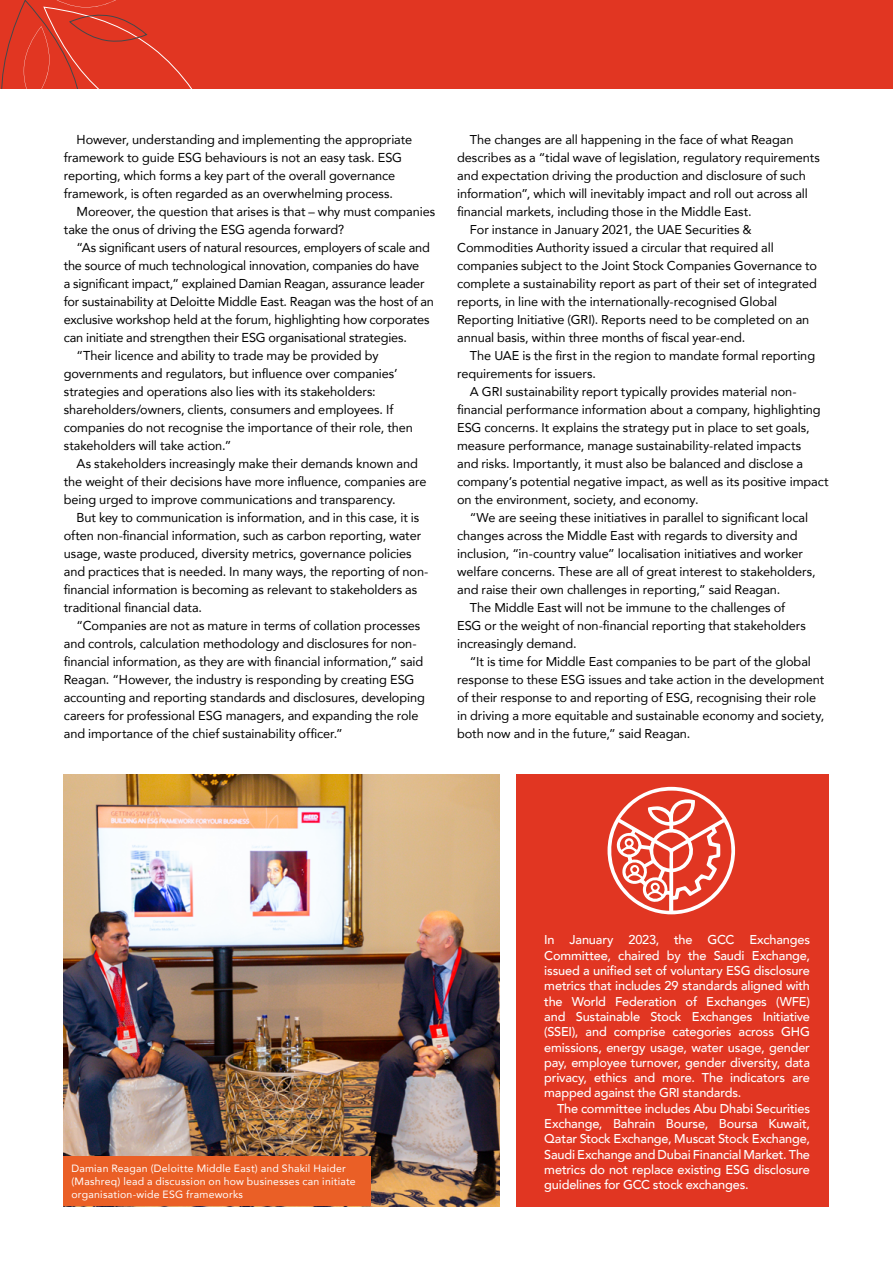
<style>
.page{position:relative;width:893px;height:1263px;background:#fff}
.page>*{position:absolute;margin:0;border:0;box-sizing:border-box;transform-origin:0 0}
.t1{font:12.9px/18px "Avenir";letter-spacing:-.005em;color:#000}
.t2{font:12.75px "Avenir";letter-spacing:-.005em;color:#000}
.t3{font:500 12.75px/15.3px "Avenir";letter-spacing:-.015em;color:#fff;text-align:justify}
.t4{font:10.5px/12.6px "Avenir";letter-spacing:.02em;color:#fff}
</style>
<div class="page">
<div style="left:0;top:0;width:893px;height:88px;background:#e13622"></div>
<svg style="left:1px;top:0;width:191px;height:88px"></svg>
<div style="left:517px;top:774px;width:312px;height:432px;background:#e13622"></div>
<svg style="left:607px;top:787px;width:128px;height:127px"></svg>
<img style="left:64px;top:774px;width:436px;height:432px">
<div style="left:63px;top:1156px;width:308px;height:50px;background:#ea5f26"></div>
<p class="t1" style="left:64px;top:130px;width:350px;text-indent:13px">However, understanding and implementing the appropriate framework to guide ESG behaviours is not an easy task. ESG reporting, which forms a key part of the overall governance framework, is often regarded as an overwhelming process.</p>
<p class="t1" style="left:64px;top:202px;width:373px;text-indent:13px">Moreover, the question that arises is that – why must companies take the onus of driving the ESG agenda forward?</p>
<p class="t1" style="left:77px;top:238px;width:355px">“As significant users of natural resources, employers of scale and</p>
<p class="t1" style="left:64px;top:256px;width:357px">the source of much technological innovation, companies do have</p>
<p class="t1" style="left:64px;top:274px;width:362px">a significant impact,” explained Damian Reagan, assurance leader</p>
<p class="t1" style="left:64px;top:292px;width:372px">for sustainability at Deloitte Middle East. Reagan was the host of an</p>
<p class="t1" style="left:64px;top:310px;width:367px">exclusive workshop held at the forum, highlighting how corporates</p>
<p class="t1" style="left:64px;top:328px;width:345px">can initiate and strengthen their ESG organisational strategies.</p>
<p class="t1" style="left:77px;top:346px;width:303px">“Their licence and ability to trade may be provided by</p>
<p class="t1" style="left:64px;top:364px;width:335px">governments and regulators, but influence over companies’</p>
<p class="t1" style="left:64px;top:382px;width:313px">strategies and operations also lies with its stakeholders:</p>
<p class="t1" style="left:64px;top:400px;width:331px">shareholders/owners, clients, consumers and employees. If</p>
<p class="t1" style="left:64px;top:418px;width:351px">companies do not recognise the importance of their role, then</p>
<p class="t1" style="left:64px;top:436px;width:169px">stakeholders will take action.”</p>
<p class="t1" style="left:77px;top:454px;width:343px">As stakeholders increasingly make their demands known and</p>
<p class="t1" style="left:64px;top:472px;width:364px">the weight of their decisions have more influence, companies are</p>
<p class="t1" style="left:64px;top:490px;width:334px">being urged to improve communications and transparency.</p>
<p class="t1" style="left:77px;top:508px;width:344px">But key to communication is information, and in this case, it is</p>
<p class="t1" style="left:64px;top:526px;width:359px">often non-financial information, such as carbon reporting, water</p>
<p class="t1" style="left:64px;top:544px;width:349px">usage, waste produced, diversity metrics, governance policies</p>
<p class="t1" style="left:64px;top:562px;width:366px">and practices that is needed. In many ways, the reporting of non-</p>
<p class="t1" style="left:64px;top:580px;width:355px">financial information is becoming as relevant to stakeholders as</p>
<p class="t1" style="left:64px;top:598px;width:140px">traditional financial data.</p>
<p class="t1" style="left:77px;top:616px;width:345px">“Companies are not as mature in terms of collation processes</p>
<p class="t1" style="left:64px;top:634px;width:354px">and controls, calculation methodology and disclosures for non-</p>
<p class="t1" style="left:64px;top:652px;width:361px">financial information, as they are with financial information,” said</p>
<p class="t1" style="left:64px;top:670px;width:352px">Reagan. “However, the industry is responding by creating ESG</p>
<p class="t1" style="left:64px;top:688px;width:363px">accounting and reporting standards and disclosures, developing</p>
<p class="t1" style="left:64px;top:706px;width:356px">careers for professional ESG managers, and expanding the role</p>
<p class="t2" style="left:64px;top:723px;width:281px">and importance of the chief sustainability officer.”</p>
<p class="t2" style="left:470px;top:129px;width:325px">The changes are all happening in the face of what Reagan</p>
<p class="t2" style="left:457px;top:147px;width:364px">describes as a “tidal wave of legislation, regulatory requirements</p>
<p class="t2" style="left:457px;top:165px;width:350px">and expectation driving the production and disclosure of such</p>
<p class="t2" style="left:457px;top:183px;width:352px">information”, which will inevitably impact and roll out across all</p>
<p class="t2" style="left:457px;top:201px;width:296px">financial markets, including those in the Middle East.</p>
<p class="t2" style="left:470px;top:219px;width:283px">For instance in January 2021, the UAE Securities &amp;</p>
<p class="t2" style="left:457px;top:237px;width:318px">Commodities Authority issued a circular that required all</p>
<p class="t2" style="left:457px;top:255px;width:361px">companies subject to the Joint Stock Companies Governance to</p>
<p class="t2" style="left:457px;top:273px;width:361px">complete a sustainability report as part of their set of integrated</p>
<p class="t2" style="left:457px;top:291px;width:322px">reports, in line with the internationally-recognised Global</p>
<p class="t2" style="left:457px;top:309px;width:354px">Reporting Initiative (GRI). Reports need to be completed on an</p>
<p class="t2" style="left:457px;top:327px;width:290px">annual basis, within three months of fiscal year-end.</p>
<p class="t2" style="left:470px;top:345px;width:347px">The UAE is the first in the region to mandate formal reporting</p>
<p class="t2" style="left:457px;top:363px;width:140px">requirements for issuers.</p>
<p class="t2" style="left:470px;top:381px;width:328px">A GRI sustainability report typically provides material non-</p>
<p class="t2" style="left:457px;top:399px;width:365px">financial performance information about a company, highlighting</p>
<p class="t2" style="left:457px;top:417px;width:354px">ESG concerns. It explains the strategy put in place to set goals,</p>
<p class="t2" style="left:457px;top:435px;width:346px">measure performance, manage sustainability-related impacts</p>
<p class="t2" style="left:457px;top:453px;width:348px">and risks. Importantly, it must also be balanced and disclose a</p>
<p class="t2" style="left:457px;top:471px;width:373px">company’s potential negative impact, as well as its positive impact</p>
<p class="t2" style="left:457px;top:489px;width:243px">on the environment, society, and economy.</p>
<p class="t2" style="left:470px;top:507px;width:340px">“We are seeing these initiatives in parallel to significant local</p>
<p class="t2" style="left:457px;top:525px;width:342px">changes across the Middle East with regards to diversity and</p>
<p class="t2" style="left:457px;top:543px;width:347px">inclusion, “in-country value” localisation initiatives and worker</p>
<p class="t2" style="left:457px;top:561px;width:360px">welfare concerns. These are all of great interest to stakeholders,</p>
<p class="t2" style="left:457px;top:579px;width:325px">and raise their own challenges in reporting,” said Reagan.</p>
<p class="t2" style="left:470px;top:597px;width:317px">The Middle East will not be immune to the challenges of</p>
<p class="t2" style="left:457px;top:615px;width:350px">ESG or the weight of non-financial reporting that stakeholders</p>
<p class="t2" style="left:457px;top:633px;width:121px">increasingly demand.</p>
<p class="t2" style="left:470px;top:651px;width:343px">“It is time for Middle East companies to be part of the global</p>
<p class="t2" style="left:457px;top:669px;width:369px">response to these ESG issues and take action in the development</p>
<p class="t2" style="left:457px;top:687px;width:360px">of their response to and reporting of ESG, recognising their role</p>
<p class="t2" style="left:457px;top:705px;width:369px">in driving a more equitable and sustainable economy and society,</p>
<p class="t2" style="left:457px;top:723px;width:235px">both now and in the future,” said Reagan.</p>
<p class="t4" style="left:72px;top:1162px;width:286px">Damian Reagan (Deloitte Middle East) and Shakil Haider (Mashreq) lead a discussion on how businesses can initiate organisation-wide ESG frameworks</p>
<p class="t3" style="left:544px;top:932px;width:267px">In January 2023, the GCC Exchanges Committee, chaired by the Saudi Exchange, issued a unified set of voluntary ESG disclosure metrics that includes 29 standards aligned with the World Federation of Exchanges (WFE) and Sustainable Stock Exchanges Initiative (SSEI), and comprise categories across GHG emissions, energy usage, water usage, gender pay, employee turnover, gender diversity, data privacy, ethics and more. The indicators are mapped against the GRI standards.</p>
<p class="t3" style="left:544px;top:1100px;width:267px;text-indent:13px">The committee includes Abu Dhabi Securities Exchange, Bahrain Bourse, Boursa Kuwait, Qatar Stock Exchange, Muscat Stock Exchange, Saudi Exchange and Dubai Financial Market. The metrics do not replace existing ESG disclosure guidelines for GCC stock exchanges.</p>
</div>
